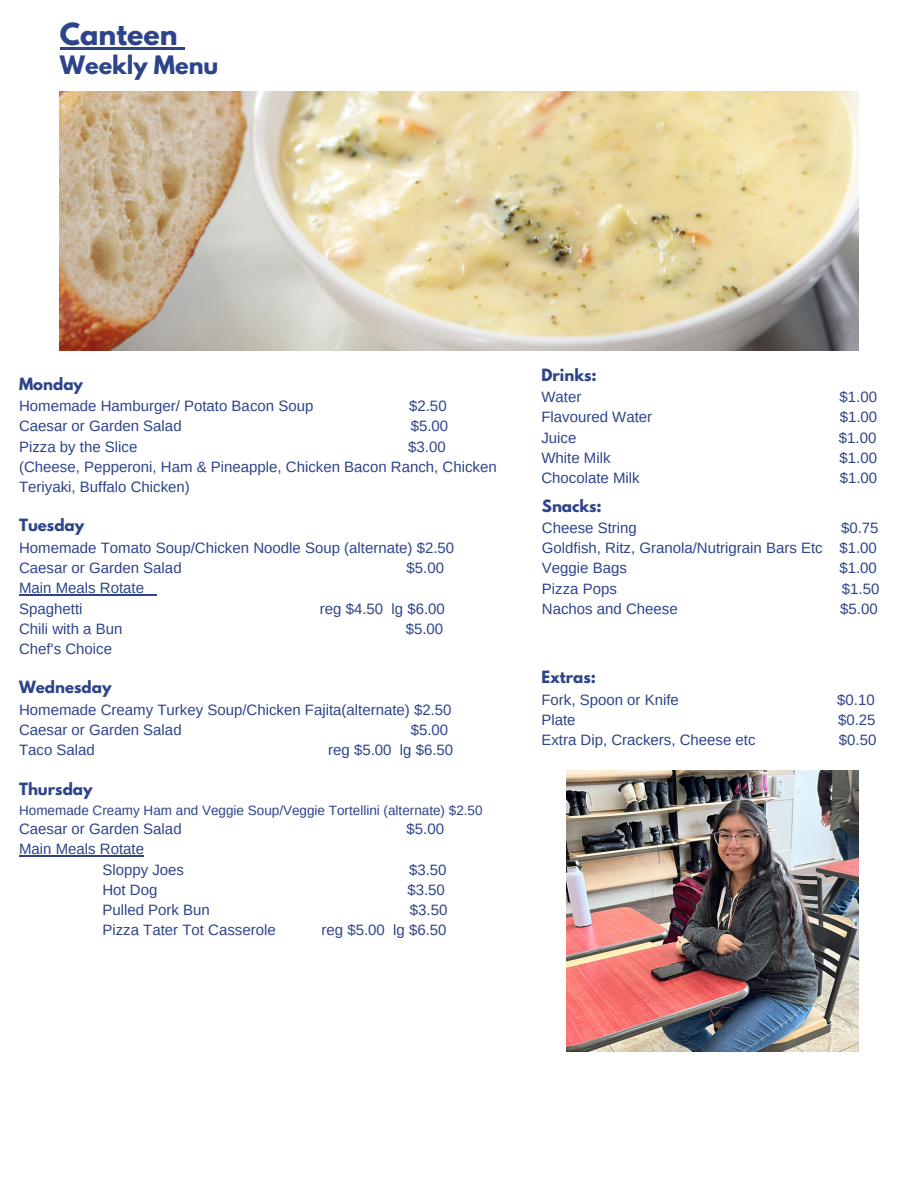
<style>
.page{position:relative;width:918px;height:1188px;background:#fff}
.page>*{position:absolute;margin:0;border:0;box-sizing:border-box;transform-origin:0 0}
.t1{font:700 27px "League Spartan";color:#2d448b}
.t2{font:700 22.5px "League Spartan";color:#2d448b}
.t3{font:15px/20.2px "Arimo";color:#2d448b}
.t4{font:700 15px "League Spartan";color:#2d448b}
.t5{font:13.5px "Arimo";color:#2d448b}
</style>
<div class="page">
<img style="left:60px;top:92px;width:799px;height:259px">
<hr style="left:19px;top:594px;width:125px;height:2px;background:#2d448b">
<svg style="left:144px;top:594px;width:13px;height:2px"></svg>
<hr style="left:19px;top:855px;width:125px;height:2px;background:#2d448b">
<img style="left:566px;top:771px;width:293px;height:280px">
<hr style="left:60px;top:47px;width:118px;height:2px;background:#2d448b">
<svg style="left:178px;top:47px;width:7px;height:2px"></svg>
<h1 class="t1" style="left:60px;top:21px;width:119px">Canteen</h1>
<h2 class="t2" style="left:60px;top:54px;width:160px">Weekly Menu</h2>
<p class="t4" style="left:19px;top:376px;width:65px">Monday</p>
<p class="t3" style="left:19px;top:396px;width:296px">Homemade Hamburger/ Potato Bacon Soup</p>
<p class="t3" style="left:409px;top:396px;width:39px">$2.50</p>
<p class="t3" style="left:19px;top:416px;width:164px">Caesar or Garden Salad</p>
<p class="t3" style="left:411px;top:416px;width:39px">$5.00</p>
<p class="t3" style="left:19px;top:436px;width:120px">Pizza by the Slice</p>
<p class="t3" style="left:19px;top:436px;width:479px;text-indent:389px">$3.00 (Cheese, Pepperoni, Ham &amp; Pineapple, Chicken Bacon Ranch, Chicken<br>Teriyaki, Buffalo Chicken)</p>
<p class="t4" style="left:19px;top:518px;width:67px">Tuesday</p>
<p class="t3" style="left:19px;top:537px;width:437px">Homemade Tomato Soup/Chicken Noodle Soup (alternate) $2.50<br>Caesar or Garden Salad</p>
<p class="t3" style="left:407px;top:558px;width:39px">$5.00</p>
<p class="t3" style="left:19px;top:578px;width:127px">Main Meals Rotate<br>Spaghetti</p>
<p class="t3" style="left:320px;top:598px;width:127px">reg $4.50 lg $6.00</p>
<p class="t3" style="left:19px;top:618px;width:105px">Chili with a Bun</p>
<p class="t3" style="left:406px;top:618px;width:39px">$5.00</p>
<p class="t3" style="left:19px;top:639px;width:94px">Chef's Choice</p>
<p class="t4" style="left:19px;top:680px;width:94px">Wednesday</p>
<p class="t3" style="left:19px;top:699px;width:434px">Homemade Creamy Turkey Soup/Chicken Fajita(alternate) $2.50<br>Caesar or Garden Salad</p>
<p class="t3" style="left:411px;top:720px;width:39px">$5.00</p>
<p class="t3" style="left:19px;top:740px;width:77px">Taco Salad</p>
<p class="t3" style="left:328px;top:740px;width:127px">reg $5.00 lg $6.50</p>
<p class="t4" style="left:19px;top:781px;width:75px">Thursday</p>
<p class="t5" style="left:19px;top:803px;width:465px">Homemade Creamy Ham and Veggie Soup/Veggie Tortellini (alternate) $2.50</p>
<p class="t3" style="left:19px;top:819px;width:164px">Caesar or Garden Salad</p>
<p class="t3" style="left:407px;top:819px;width:39px">$5.00</p>
<p class="t3" style="left:102px;top:839px;width:83px;text-indent:-83px">Main Meals Rotate<br>Sloppy Joes</p>
<p class="t3" style="left:409px;top:859px;width:39px">$3.50</p>
<p class="t3" style="left:102px;top:879px;width:57px">Hot Dog</p>
<p class="t3" style="left:407px;top:879px;width:39px">$3.50</p>
<p class="t3" style="left:102px;top:900px;width:109px">Pulled Pork Bun</p>
<p class="t3" style="left:410px;top:900px;width:39px">$3.50</p>
<p class="t3" style="left:102px;top:920px;width:175px">Pizza Tater Tot Casserole</p>
<p class="t3" style="left:322px;top:920px;width:127px">reg $5.00 lg $6.50</p>
<p class="t4" style="left:541px;top:367px;width:57px">Drinks:</p>
<p class="t3" style="left:541px;top:387px;width:41px">Water</p>
<p class="t3" style="left:840px;top:387px;width:39px">$1.00</p>
<p class="t3" style="left:541px;top:407px;width:112px">Flavoured Water</p>
<p class="t3" style="left:840px;top:407px;width:39px">$1.00</p>
<p class="t3" style="left:541px;top:427px;width:37px">Juice</p>
<p class="t3" style="left:839px;top:427px;width:39px">$1.00</p>
<p class="t3" style="left:541px;top:447px;width:71px">White Milk</p>
<p class="t3" style="left:840px;top:447px;width:39px">$1.00</p>
<p class="t3" style="left:541px;top:468px;width:100px">Chocolate Milk</p>
<p class="t3" style="left:840px;top:468px;width:39px">$1.00</p>
<p class="t4" style="left:542px;top:498px;width:61px">Snacks:</p>
<p class="t3" style="left:542px;top:518px;width:97px">Cheese String</p>
<p class="t3" style="left:542px;top:518px;width:338px;text-align:justify;text-indent:299px">$0.75<br>Goldfish, Ritz, Granola/Nutrigrain Bars Etc $1.00<br>Veggie Bags</p>
<p class="t3" style="left:839px;top:558px;width:39px">$1.00</p>
<p class="t3" style="left:542px;top:578px;width:77px">Pizza Pops</p>
<p class="t3" style="left:842px;top:578px;width:39px">$1.50</p>
<p class="t3" style="left:542px;top:599px;width:137px">Nachos and Cheese</p>
<p class="t3" style="left:840px;top:599px;width:39px">$5.00</p>
<p class="t4" style="left:541px;top:670px;width:56px">Extras:</p>
<p class="t3" style="left:541px;top:689px;width:139px">Fork, Spoon or Knife</p>
<p class="t3" style="left:837px;top:689px;width:39px">$0.10</p>
<p class="t3" style="left:541px;top:710px;width:36px">Plate</p>
<p class="t3" style="left:838px;top:710px;width:39px">$0.25</p>
<p class="t3" style="left:541px;top:730px;width:216px">Extra Dip, Crackers, Cheese etc</p>
<p class="t3" style="left:839px;top:730px;width:39px">$0.50</p>
</div>
